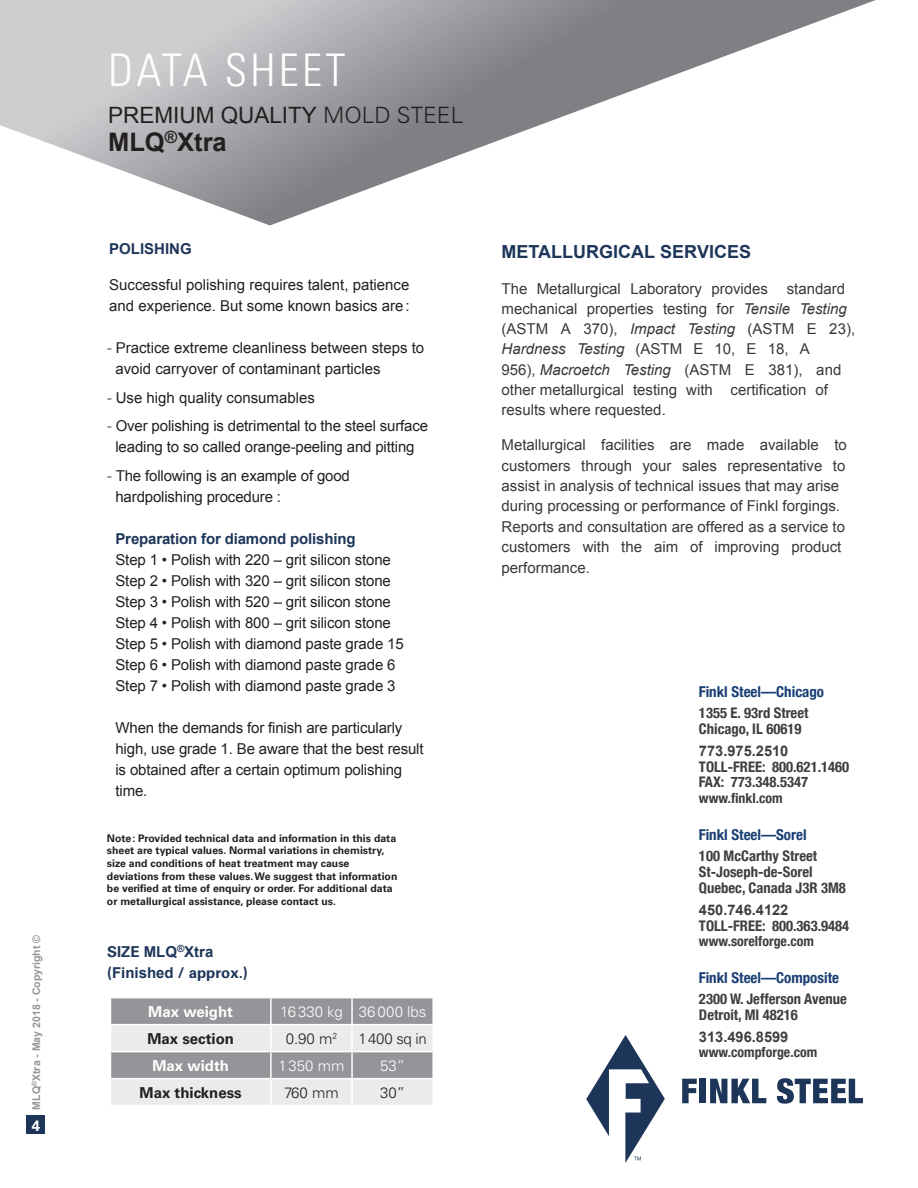
<style>
.page{position:relative;width:918px;height:1188px;background:#fff}
.page>*{position:absolute;margin:0;border:0;box-sizing:border-box;transform-origin:0 0}
.t1{font:300 condensed 45px "Univers LT Std";letter-spacing:.075em;color:#fff}
.t2{font:700 25.5px "Arial";color:#231f20}
.t3{font:300 22.5px "Univers LT Std";color:#231f20}
.t4{font:700 18px "Arial";color:#1e3659}
.t5{font:15px/21px "Arial";letter-spacing:-.01em;color:#231f20}
.t6{font:15px/20.1px "Arial";color:#383839}
.t7{font:700 condensed 15px "Helvetica Neue";color:#1a3f75}
.t8{font:700 15px "Arial";letter-spacing:-.01em;color:#1e3659}
.t9{font:300 15px "Univers LT Std";color:#fff}
.t10{font:700 15px "Univers LT Std";color:#231f20}
.t11{font:300 15px "Univers LT Std";color:#231f20}
.t12{font:700 15px "Univers LT Std";color:#fff}
.t13{font:700 15px "Univers LT Std";color:#1d3558}
.t14{font:700 condensed 14.7px/15.8px "Helvetica Neue";color:#3e3e3f}
.t15{font:700 14.7px "Arial";color:#3e3e3f}
.t16{font:700 condensed 13.8px "Helvetica Neue";color:#3e3e3f}
.t17{font:700 10.5px/12.6px "Univers LT Std";color:#231f20}
.t18{font:700 10.5px "Arial";color:#939598}
.s1{font-style:inherit}
.s2{font-family:"Arial";font-weight:400}
.s3{font-family:"Univers LT Std";font-weight:300}
.s4{font-family:"Univers LT Std"}
.s5{font-family:"Arial"}
.s6{font-style:italic}
</style>
<div class="page">
<svg style="left:0;top:0;width:876px;height:225px"></svg>
<div style="left:27px;top:1116px;width:18px;height:18px;background:#1d3558"></div>
<svg style="left:682px;top:1079px;width:15px;height:24px"></svg>
<div style="left:700px;top:1079px;width:6px;height:24px;background:#1d3558"></div>
<svg style="left:710px;top:1079px;width:56px;height:24px"></svg>
<svg style="left:777px;top:1078px;width:86px;height:26px"></svg>
<svg style="left:586px;top:1035px;width:79px;height:128px"></svg>
<svg style="left:110px;top:998px;width:323px;height:107px;background:#c1c2c4"></svg>
<hr style="left:271px;top:1078px;width:81px;height:1px;background:#fff">
<hr style="left:270px;top:1079px;width:2px;height:26px;background:#fff">
<hr style="left:352px;top:1078px;width:82px;height:1px;background:#fff">
<hr style="left:351px;top:1079px;width:2px;height:26px;background:#fff">
<hr style="left:432px;top:1079px;width:2px;height:26px;background:#fff">
<hr style="left:110px;top:1051px;width:161px;height:1px;background:#fff">
<hr style="left:271px;top:1051px;width:81px;height:1px;background:#fff">
<hr style="left:352px;top:1051px;width:82px;height:1px;background:#fff">
<p class="t18" style="left:30px;top:1110px;width:176px;rotate:-90deg">MLQ<sup>®</sup>Xtra - <span class="s1">May 2018</span> - Copyright ©</p>
<p class="t12" style="left:32px;top:1116px;width:10px">4</p>
<h1 class="t1" style="left:108px;top:43px;width:239px">DATA SHEET</h1>
<h3 class="t3" style="left:108px;top:101px;width:357px"><span class="s2">PREMIUM</span> <span class="s2">QUALITY</span> MOLD STEEL</h3>
<h2 class="t2" style="left:108px;top:125px;width:120px">MLQ<sup>®</sup>Xtra</h2>
<p class="t8" style="left:109px;top:238px;width:84px">POLISHING</p>
<p class="t5" style="left:109px;top:274px;width:302px">Successful polishing requires talent, patience and experience. But some known basics are :</p>
<p class="t5" style="left:115px;top:338px;width:310px;text-indent:-8px"><span class="s3">-</span> Practice extreme cleanliness between steps to avoid carryover of contaminant particles</p>
<p class="t5" style="left:107px;top:387px;width:209px"><span class="s3">-</span> Use high quality consumables</p>
<p class="t5" style="left:107px;top:416px;width:322px;text-align:center"><span class="s3">-</span> Over polishing is detrimental to the steel surface leading to so called orange-peeling and pitting</p>
<p class="t5" style="left:115px;top:465px;width:236px;text-indent:-8px"><span class="s3">-</span> The following is an example of good hardpolishing procedure :</p>
<p class="t8" style="left:115px;top:529px;width:242px">Preparation for diamond polishing</p>
<p class="t5" style="left:115px;top:549px;width:290px">Step 1 • Polish with 220 – grit silicon stone Step 2 • Polish with 320 – grit silicon stone Step 3 • Polish with 520 – grit silicon stone Step 4 • Polish with 800 – grit silicon stone Step 5 • Polish with diamond paste grade 15<br>Step 6 • Polish with diamond paste grade 6<br>Step 7 • Polish with diamond paste grade 3</p>
<p class="t5" style="left:115px;top:717px;width:310px">When the demands for finish are particularly high, use grade 1. Be aware that the best result is obtained after a certain optimum polishing time.</p>
<p class="t17" style="left:107px;top:832px;width:292px">Note : Provided technical data and information in this data sheet are typical values. Normal variations in chemistry, size and conditions of heat treatment may cause deviations from these values. We suggest that information be verified at time of enquiry or order. For additional data or metallurgical assistance, please contact us.</p>
<p class="t8" style="left:107px;top:942px;width:108px"><span class="s4">SIZE</span> MLQ<sup>®</sup>Xtra</p>
<p class="t13" style="left:107px;top:964px;width:142px">(<span class="s5">Finished</span> / approx.)</p>
<p class="t12" style="left:148px;top:1003px;width:86px">Max weight</p>
<p class="t9" style="left:280px;top:1002px;width:148px">16 330 kg 36 000 lbs</p>
<p class="t10" style="left:147px;top:1030px;width:88px">Max section</p>
<p class="t11" style="left:286px;top:1029px;width:53px">0.90 m<sup>2</sup></p>
<p class="t11" style="left:358px;top:1029px;width:70px">1 400 sq in</p>
<p class="t12" style="left:152px;top:1057px;width:78px">Max width</p>
<p class="t9" style="left:278px;top:1056px;width:68px">1 350 mm</p>
<p class="t9" style="left:380px;top:1056px;width:27px">53”</p>
<p class="t10" style="left:140px;top:1084px;width:104px">Max thickness</p>
<p class="t11" style="left:284px;top:1083px;width:56px">760 mm</p>
<p class="t11" style="left:380px;top:1083px;width:27px">30”</p>
<p class="t4" style="left:502px;top:240px;width:251px">METALLURGICAL SERVICES</p>
<p class="t6" style="left:502px;top:279px;width:355px">The Metallurgical Laboratory provides standard mechanical properties testing for <span class="s6">Tensile Testing </span>(ASTM A 370), <span class="s6">Impact Testing</span> (ASTM E 23), <span class="s6">Hardness Testing</span> (ASTM E 10, E 18, A<br>956), <span class="s6">Macroetch Testing</span> (ASTM E 381), and other metallurgical testing with certification of results where requested.</p>
<p class="t6" style="left:502px;top:435px;width:347px">Metallurgical facilities are made available to customers through your sales representative to assist in analysis of technical issues that may arise during processing or performance of Finkl forgings.<br>Reports and consultation are offered as a service to customers with the aim of improving product performance.</p>
<p class="t7" style="left:699px;top:679px;width:127px">Finkl Steel—Chicago</p>
<p class="t14" style="left:699px;top:704px;width:111px">1355 E. 93rd Street<br>Chicago, IL 60619</p>
<p class="t15" style="left:699px;top:741px;width:91px">773.975.2510</p>
<p class="t14" style="left:699px;top:758px;width:152px">TOLL-FREE: 800.621.1460<br>FAX: 773.348.5347</p>
<p class="t16" style="left:699px;top:786px;width:85px">www.finkl.com</p>
<p class="t7" style="left:699px;top:822px;width:109px">Finkl Steel—Sorel</p>
<p class="t14" style="left:699px;top:847px;width:148px">100 McCarthy Street<br>St-Joseph-de-Sorel<br>Quebec, Canada J3R 3M8</p>
<p class="t15" style="left:699px;top:900px;width:91px">450.746.4122</p>
<p class="t14" style="left:699px;top:916px;width:152px">TOLL-FREE: 800.363.9484</p>
<p class="t16" style="left:699px;top:929px;width:116px">www.sorelforge.com</p>
<p class="t7" style="left:699px;top:965px;width:142px">Finkl Steel—Composite</p>
<p class="t14" style="left:699px;top:990px;width:149px">2300 W. Jefferson Avenue<br>Detroit, MI 48216</p>
<p class="t15" style="left:699px;top:1027px;width:91px">313.496.8599</p>
<p class="t16" style="left:699px;top:1041px;width:120px">www.compforge.com</p>
</div>
